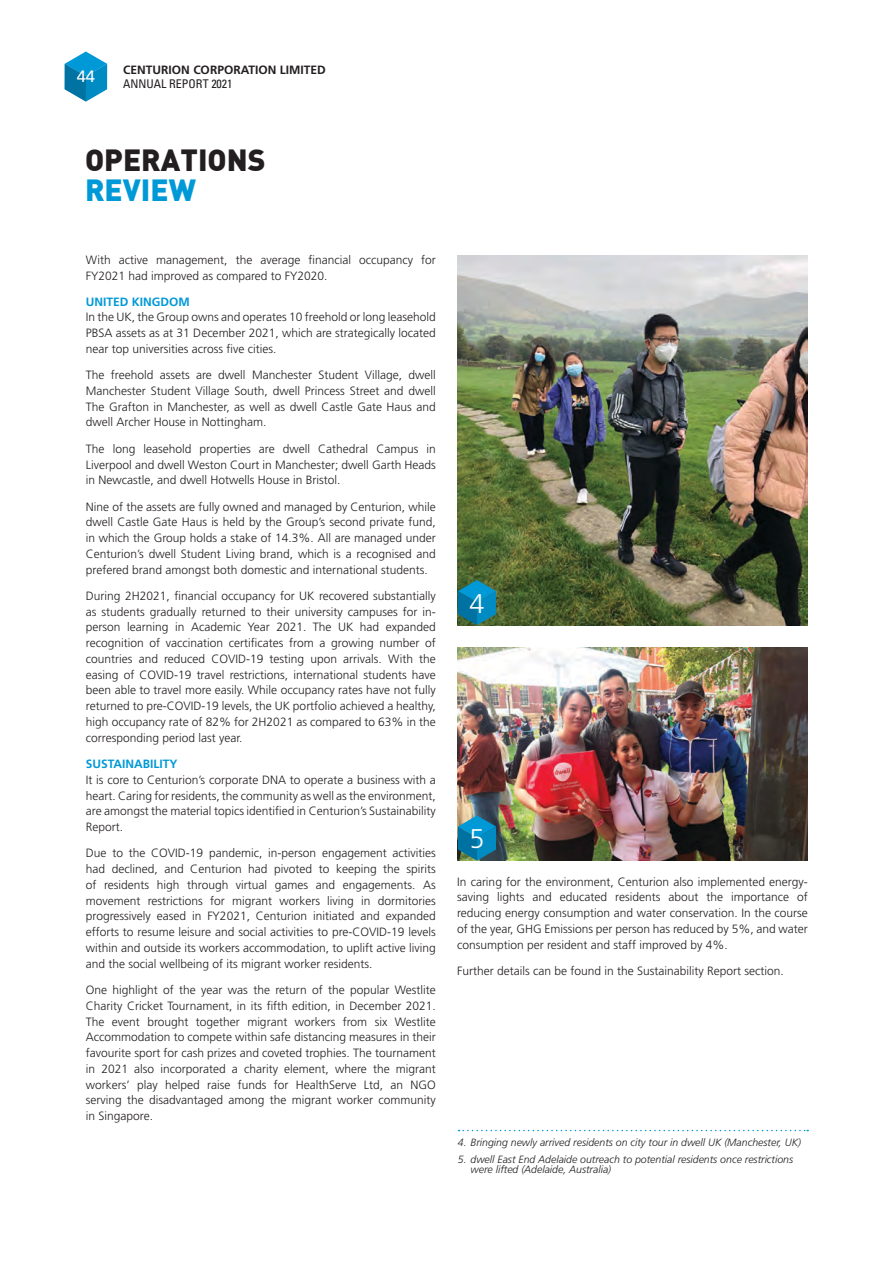
<style>
.page{position:relative;width:893px;height:1263px;background:#fff}
.page>*{position:absolute;margin:0;border:0;box-sizing:border-box;transform-origin:0 0}
.t1{font:30px "DIN Black";color:#231f20}
.t2{font:30px "DIN Black";color:#0099d7}
.t3{font:300 27px "Frutiger LT Std";color:#fff}
.t4{font:16.5px "Univers LT Std";color:#fff}
.t5{font:300 12px/15.8px "Frutiger LT Std";color:#231f20;text-align:justify}
.t6{font:700 12px "Frutiger LT Std";color:#0099d7}
.t7{font:700 12px "Frutiger LT Std";color:#231f20}
.t8{font:condensed 12px "Univers LT Std";color:#231f20}
.t9{font:italic 300 10.5px/10.5px "Frutiger LT Std";color:#231f20}
</style>
<div class="page">
<img style="left:458px;top:648px;width:350px;height:212px">
<img style="left:458px;top:255px;width:350px;height:370px">
<svg style="left:459px;top:1130px;width:349px;height:1px"></svg>
<svg style="left:458px;top:580px;width:38px;height:45px;background:#137e9a"></svg>
<svg style="left:458px;top:815px;width:38px;height:45px;background:#1980a5"></svg>
<svg style="left:65px;top:52px;width:42px;height:50px"></svg>
<h3 class="t4" style="left:77px;top:66px;width:20px">44</h3>
<p class="t7" style="left:123px;top:63px;width:204px">CENTURION CORPORATION LIMITED</p>
<p class="t8" style="left:123px;top:77px;width:111px">ANNUAL REPORT 2021</p>
<h1 class="t1" style="left:85px;top:140px;width:182px">OPERATIONS</h1>
<h1 class="t2" style="left:85px;top:170px;width:112px">REVIEW</h1>
<p class="t5" style="left:86px;top:252px;width:351px">With active management, the average financial occupancy for<br>FY2021 had improved as compared to FY2020.</p>
<p class="t6" style="left:86px;top:294px;width:106px">UNITED KINGDOM</p>
<p class="t5" style="left:86px;top:309px;width:351px">In the UK, the Group owns and operates 10 freehold or long leasehold PBSA assets as at 31 December 2021, which are strategically located near top universities across five cities.</p>
<p class="t5" style="left:86px;top:367px;width:351px">The freehold assets are dwell Manchester Student Village, dwell Manchester Student Village South, dwell Princess Street and dwell The Grafton in Manchester, as well as dwell Castle Gate Haus and dwell Archer House in Nottingham.</p>
<p class="t5" style="left:86px;top:441px;width:351px">The long leasehold properties are dwell Cathedral Campus in Liverpool and dwell Weston Court in Manchester; dwell Garth Heads in Newcastle, and dwell Hotwells House in Bristol.</p>
<p class="t5" style="left:86px;top:499px;width:351px">Nine of the assets are fully owned and managed by Centurion, while dwell Castle Gate Haus is held by the Group’s second private fund, in which the Group holds a stake of 14.3%. All are managed under Centurion’s dwell Student Living brand, which is a recognised and prefered brand amongst both domestic and international students.</p>
<p class="t5" style="left:86px;top:588px;width:351px">During 2H2021, financial occupancy for UK recovered substantially as students gradually returned to their university campuses for in&shy;person learning in Academic Year 2021. The UK had expanded recognition of vaccination certificates from a growing number of countries and reduced COVID-19 testing upon arrivals. With the easing of COVID-19 travel restrictions, international students have been able to travel more easily. While occupancy rates have not fully returned to pre-COVID-19 levels, the UK portfolio achieved a healthy, high occupancy rate of 82% for 2H2021 as compared to 63% in the corresponding period last year.</p>
<p class="t6" style="left:86px;top:757px;width:93px">SUSTAINABILITY</p>
<p class="t5" style="left:86px;top:772px;width:351px">It is core to Centurion’s corporate DNA to operate a business with a heart. Caring for residents, the community as well as the environment, are amongst the material topics identified in Centurion’s Sustainability Report.</p>
<p class="t5" style="left:86px;top:846px;width:351px">Due to the COVID-19 pandemic, in-person engagement activities had declined, and Centurion had pivoted to keeping the spirits of residents high through virtual games and engagements. As movement restrictions for migrant workers living in dormitories progressively eased in FY2021, Centurion initiated and expanded efforts to resume leisure and social activities to pre-COVID-19 levels within and outside its workers accommodation, to uplift active living and the social wellbeing of its migrant worker residents.</p>
<p class="t5" style="left:86px;top:982px;width:351px">One highlight of the year was the return of the popular Westlite Charity Cricket Tournament, in its fifth edition, in December 2021.<br>The event brought together migrant workers from six Westlite Accommodation to compete within safe distancing measures in their favourite sport for cash prizes and coveted trophies. The tournament in 2021 also incorporated a charity element, where the migrant workers’ play helped raise funds for HealthServe Ltd, an NGO serving the disadvantaged among the migrant worker community in Singapore.</p>
<h2 class="t3" style="left:469px;top:588px;width:17px">4</h2>
<h2 class="t3" style="left:469px;top:823px;width:17px">5</h2>
<p class="t5" style="left:457px;top:874px;width:352px">In caring for the environment, Centurion also implemented energy&shy;saving lights and educated residents about the importance of reducing energy consumption and water conservation. In the course of the year, GHG Emissions per person has reduced by 5%, and water consumption per resident and staff improved by 4%.</p>
<p class="t5" style="left:457px;top:963px;width:328px">Further details can be found in the Sustainability Report section.</p>
<p class="t9" style="left:458px;top:1137px;width:345px">4. Bringing newly arrived residents on city tour in dwell UK (Manchester, UK)</p>
<p class="t9" style="left:471px;top:1154px;width:324px;text-indent:-13px">5. dwell East End Adelaide outreach to potential residents once restrictions were lifted (Adelaide, Australia)</p>
</div>
